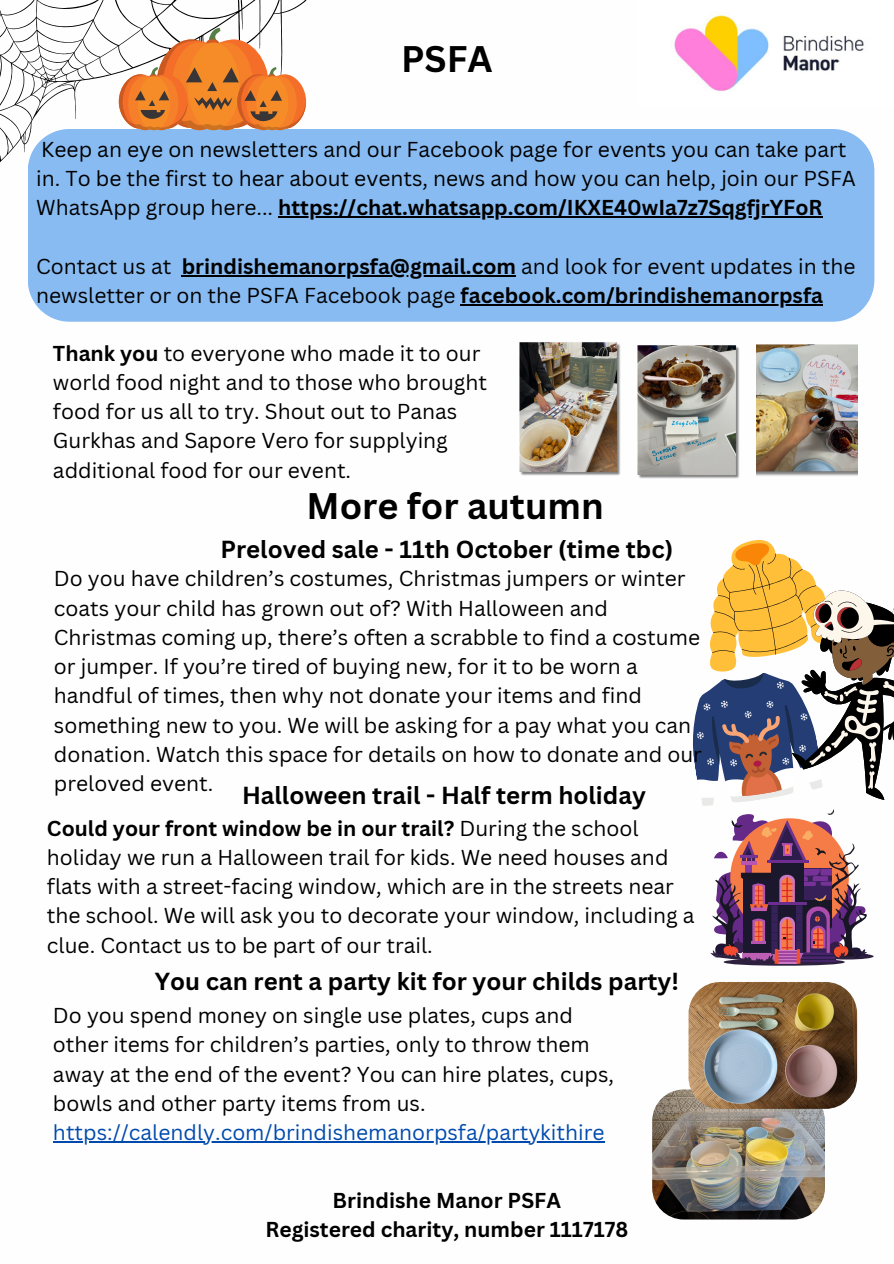
<style>
.page{position:relative;width:894px;height:1264px;background:#fff}
.page>*{position:absolute;margin:0;border:0;box-sizing:border-box;transform-origin:0 0}
.t1{font:700 36px "Canva Sans";color:#000}
.t2{font:700 24px "Canva Sans";color:#000}
.t3{font:21px/29.2px "Canva Sans";color:#000}
.t4{font:21px "Canva Sans";color:#004aad}
.t5{font:700 21px/29.2px "Canva Sans";color:#000;text-align:center}
.s1{font-weight:700}
</style>
<div class="page">
<img style="left:674px;top:15px;width:190px;height:76px">
<div style="left:28px;top:129px;width:846px;height:193px;background:#87bbf2"></div>
<svg style="left:0;top:0;width:306px;height:174px"></svg>
<svg style="left:117px;top:28px;width:189px;height:102px"></svg>
<svg style="left:692px;top:540px;width:201px;height:425px"></svg>
<img style="left:652px;top:1089px;width:172px;height:130px;border-radius:32px">
<img style="left:688px;top:981px;width:168px;height:127px;border-radius:32px">
<img style="left:519px;top:342px;width:102px;height:134px">
<img style="left:637px;top:345px;width:103px;height:134px">
<img style="left:756px;top:344px;width:101px;height:132px">
<hr style="left:278px;top:216px;width:544px;height:2px;background:#000">
<hr style="left:182px;top:275px;width:334px;height:1px;background:#000">
<hr style="left:460px;top:304px;width:362px;height:1px;background:#000">
<hr style="left:53px;top:1141px;width:551px;height:1px;background:#004aad">
<p class="t1" style="left:401px;top:34px;width:93px">PSFA</p>
<p class="t3" style="left:36px;top:134px;width:821px">Keep an eye on newsletters and our Facebook page for events you can take part in. To be the first to hear about events, news and how you can help, join our PSFA<br>WhatsApp group here... <span class="s1">https://chat.whatsapp.com/IKXE40wIa7z7SqgfjrYFoR</span></p>
<p class="t3" style="left:36px;top:251px;width:137px">Contact us at</p>
<p class="t3" style="left:36px;top:251px;width:820px;text-indent:145px"><span class="s1">brindishemanorpsfa@gmail.com</span> and look for event updates in the newsletter or on the PSFA Facebook page <span class="s1">facebook.com/brindishemanorpsfa</span></p>
<p class="t3" style="left:53px;top:338px;width:435px"><span class="s1">Thank you</span> to everyone who made it to our world food night and to those who brought food for us all to try. Shout out to Panas Gurkhas and Sapore Vero for supplying additional food for our event.</p>
<h3 class="t1" style="left:306px;top:481px;width:299px">More for autumn</h3>
<p class="t2" style="left:220px;top:532px;width:454px">Preloved sale - 11th October (time tbc)</p>
<p class="t3" style="left:54px;top:563px;width:649px">Do you have children’s costumes, Christmas jumpers or winter coats your child has grown out of? With Halloween and Christmas coming up, there’s often a scrabble to find a costume or jumper. If you’re tired of buying new, for it to be worn a handful of times, then why not donate your items and find something new to you. We will be asking for a pay what you can donation. Watch this space for details on how to donate and our preloved event.</p>
<h3 class="t2" style="left:242px;top:778px;width:405px">Halloween trail - Half term holiday</h3>
<p class="t3" style="left:47px;top:812px;width:648px"><span class="s1">Could your front window be in our trail?</span> During the school holiday we run a Halloween trail for kids. We need houses and flats with a street-facing window, which are in the streets near the school. We will ask you to decorate your window, including a clue. Contact us to be part of our trail.</p>
<h3 class="t2" style="left:155px;top:964px;width:525px">You can rent a party kit for your childs party!</h3>
<p class="t3" style="left:53px;top:1000px;width:562px">Do you spend money on single use plates, cups and other items for children’s parties, only to throw them away at the end of the event? You can hire plates, cups, bowls and other party items from us.</p>
<p class="t4" style="left:53px;top:1117px;width:553px">https://calendly.com/brindishemanorpsfa/partykithire</p>
<p class="t5" style="left:265px;top:1185px;width:364px">Brindishe Manor PSFA<br>Registered charity, number 1117178</p>
</div>
